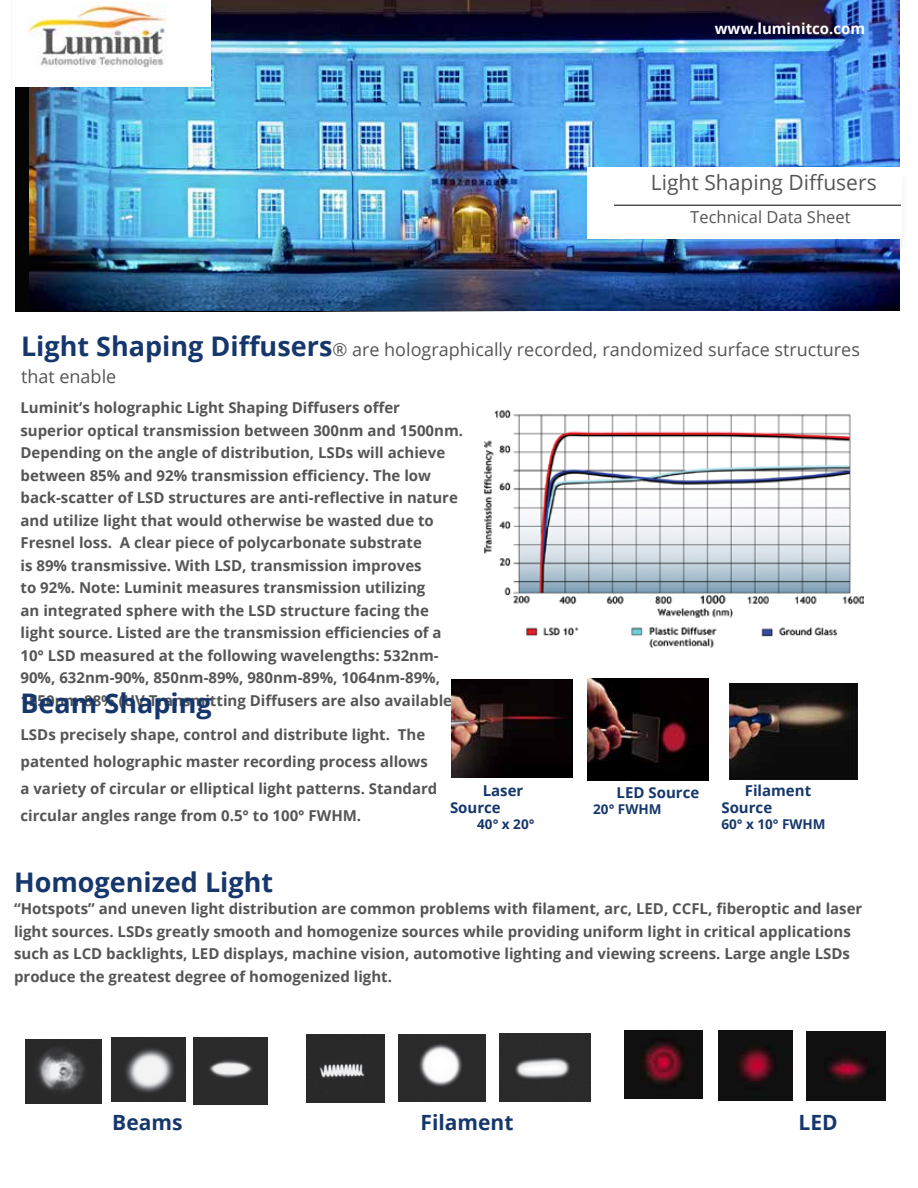
<style>
.page{position:relative;width:918px;height:1188px;background:#fff}
.page>*{position:absolute;margin:0;border:0;box-sizing:border-box;transform-origin:0 0}
.t1{font:700 27px "Open Sans";color:#16376c}
.t2{font:21px "Open Sans";color:#555}
.t3{font:700 21px "Open Sans";color:#16376c}
.t4{font:18px/27px "Open Sans";color:#555}
.t5{font:16.5px "Open Sans";color:#555}
.t6{font:700 15px/22.5px "Open Sans";color:#555}
.t7{font:700 15px/16.5px "Open Sans";color:#16376c}
.t8{font:700 15px "Open Sans";color:#fff}
.t9{font:700 13.5px "Open Sans";color:#16376c}
.s1{font-weight:700;font-size:27px;color:#16376c}
</style>
<div class="page">
<img style="left:30px;top:0;width:870px;height:310px">
<div style="left:580px;top:170px;width:330px;height:87px;background:#000;opacity:.07"></div>
<div style="left:588px;top:167px;width:314px;height:72px;background:#fff"></div>
<div style="left:12px;top:0;width:200px;height:87px;background:#000;opacity:.07"></div>
<div style="left:13px;top:0;width:198px;height:86px;background:#fff"></div>
<img style="left:29px;top:2px;width:138px;height:65px">
<hr style="left:614px;top:205px;width:287px;height:1px;background:#000">
<img style="left:484px;top:410px;width:380px;height:238px">
<img style="left:451px;top:679px;width:122px;height:98px">
<img style="left:588px;top:678px;width:121px;height:103px">
<img style="left:729px;top:684px;width:129px;height:96px">
<img style="left:26px;top:1040px;width:76px;height:64px">
<img style="left:111px;top:1038px;width:74px;height:64px">
<img style="left:193px;top:1038px;width:75px;height:66px">
<img style="left:307px;top:1035px;width:77px;height:68px">
<img style="left:399px;top:1035px;width:87px;height:67px">
<img style="left:500px;top:1034px;width:90px;height:68px">
<img style="left:624px;top:1030px;width:79px;height:69px">
<img style="left:718px;top:1030px;width:74px;height:70px">
<img style="left:807px;top:1031px;width:78px;height:70px">
<p class="t8" style="left:715px;top:18px;width:152px">www.luminitco.com</p>
<h2 class="t2" style="left:651px;top:168px;width:227px">Light Shaping Diffusers</h2>
<p class="t5" style="left:690px;top:206px;width:162px">Technical Data Sheet</p>
<p class="t4" style="left:21px;top:335px;width:840px"><span class="s1">Light Shaping Diffusers</span>® are holographically recorded, randomized surface structures that enable</p>
<p class="t6" style="left:21px;top:396px;width:444px">Luminit’s holographic Light Shaping Diffusers offer superior optical transmission between 300nm and 1500nm.<br>Depending on the angle of distribution, LSDs will achieve between 85% and 92% transmission efficiency. The low back-scatter of LSD structures are anti-reflective in nature and utilize light that would otherwise be wasted due to Fresnel loss. A clear piece of polycarbonate substrate<br>is 89% transmissive. With LSD, transmission improves<br>to 92%. Note: Luminit measures transmission utilizing<br>an integrated sphere with the LSD structure facing the light source. Listed are the transmission efficiencies of a 10° LSD measured at the following wavelengths: 532nm-90%, 632nm-90%, 850nm-89%, 980nm-89%, 1064nm-89%, 1550nm-88% (UV Transmitting Diffusers are also available.)</p>
<h1 class="t1" style="left:21px;top:684px;width:193px">Beam Shaping</h1>
<p class="t6" style="left:21px;top:721px;width:418px;line-height:27px">LSDs precisely shape, control and distribute light. The patented holographic master recording process allows a variety of circular or elliptical light patterns. Standard circular angles range from 0.5° to 100° FWHM.</p>
<p class="t7" style="left:450px;top:782px;width:75px;text-indent:33px">Laser<br>Source</p>
<p class="t9" style="left:477px;top:815px;width:59px">40° x 20°</p>
<p class="t7" style="left:617px;top:784px;width:84px">LED Source</p>
<p class="t9" style="left:593px;top:800px;width:70px">20° FWHM</p>
<p class="t7" style="left:721px;top:782px;width:91px;text-indent:23px">Filament<br>Source</p>
<p class="t9" style="left:721px;top:815px;width:106px">60° x 10° FWHM</p>
<h1 class="t1" style="left:14px;top:863px;width:261px">Homogenized Light</h1>
<p class="t6" style="left:14px;top:897px;width:850px">“Hotspots” and uneven light distribution are common problems with filament, arc, LED, CCFL, fiberoptic and laser light sources. LSDs greatly smooth and homogenize sources while providing uniform light in critical applications such as LCD backlights, LED displays, machine vision, automotive lighting and viewing screens. Large angle LSDs produce the greatest degree of homogenized light.</p>
<h2 class="t3" style="left:112px;top:1107px;width:72px">Beams</h2>
<h2 class="t3" style="left:421px;top:1107px;width:94px">Filament</h2>
<h2 class="t3" style="left:799px;top:1107px;width:41px">LED</h2>
</div>
